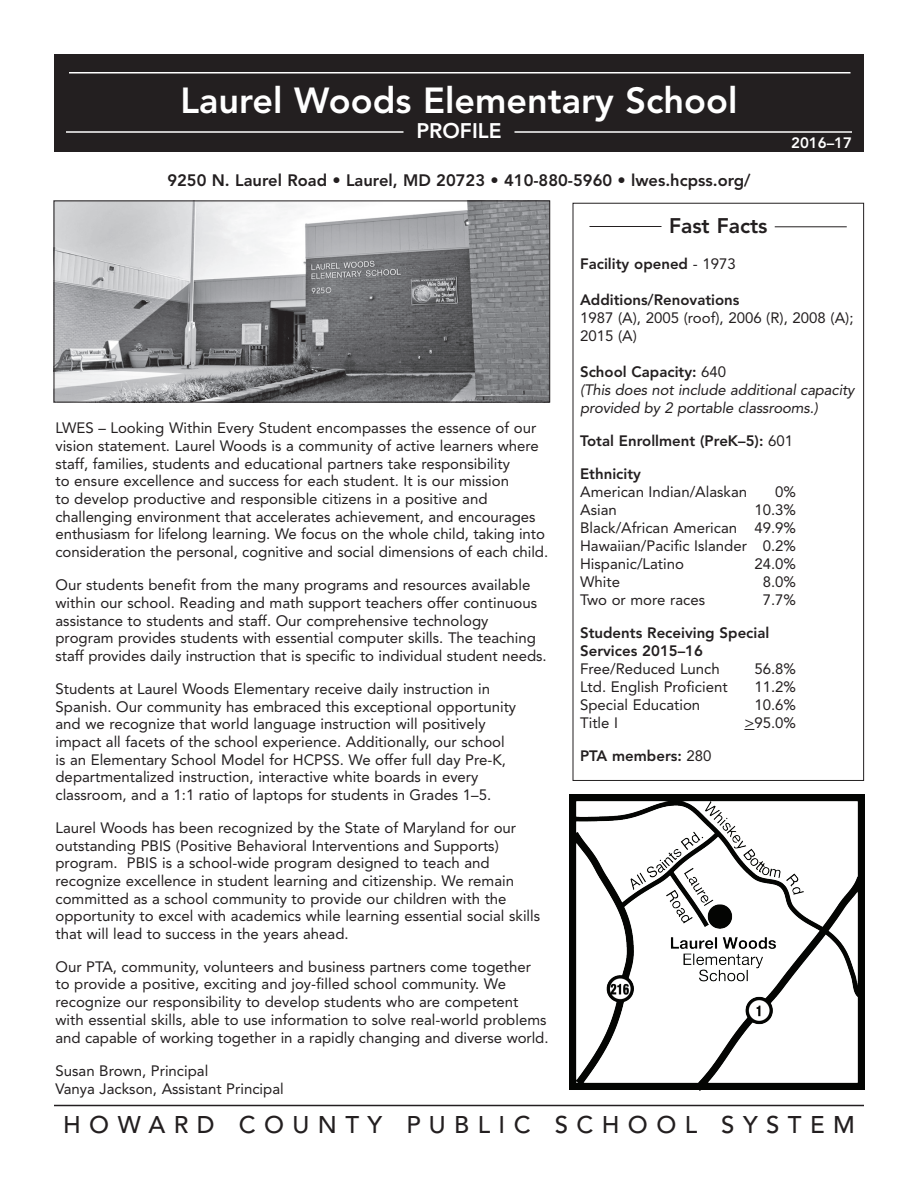
<style>
.page{position:relative;width:918px;height:1188px;background:#fff}
.page>*{position:absolute;margin:0;border:0;box-sizing:border-box;transform-origin:0 0}
.t1{font:800 36px "Avenir LT Std";color:#fff}
.t2{font:500 24px "Avenir LT Std";letter-spacing:.35em;color:#231f20}
.t3{font:800 21px "Avenir LT Std";color:#231f20}
.t4{font:800 21px "Avenir LT Std";color:#fff}
.t5{font:800 16.5px "Avenir LT Std";color:#231f20}
.t6{font:15px/17.7px "Avenir LT Std";color:#231f20}
.t7{font:800 15px/18px "Avenir LT Std";color:#231f20}
.t8{font:italic 15px/18px "Avenir LT Std";letter-spacing:-.01em;color:#231f20}
.t9{font:800 15px "Avenir LT Std";color:#fff}
.s1{font-weight:400}
.s2{font-weight:800;font-style:normal}
.s3{font-style:normal}
</style>
<div class="page">
<div style="left:54px;top:54px;width:810px;height:98px;background:#231f20"></div>
<hr style="left:66px;top:131px;width:338px;height:2px;background:#fff">
<hr style="left:514px;top:131px;width:338px;height:2px;background:#fff">
<hr style="left:69px;top:72px;width:781px;height:2px;background:#fff">
<div style="left:573px;top:203px;width:291px;height:578px;border:1px solid #231f20"></div>
<img style="left:56px;top:203px;width:492px;height:197px">
<div style="left:54px;top:201px;width:496px;height:201px;border:1px solid #231f20"></div>
<hr style="left:54px;top:1105px;width:810px;height:1px;background:#231f20">
<hr style="left:590px;top:226px;width:72px;height:1px;background:#231f20">
<hr style="left:775px;top:226px;width:72px;height:1px;background:#231f20">
<img style="left:569px;top:795px;width:295px;height:296px">
<h1 class="t1" style="left:180px;top:79px;width:559px">Laurel Woods Elementary School</h1>
<h3 class="t4" style="left:416px;top:119px;width:87px">PROFILE</h3>
<p class="t5" style="left:167px;top:171px;width:585px">9250 N. Laurel Road • Laurel, MD 20723 • 410-880-5960 • lwes.hcpss.org/</p>
<p class="t9" style="left:791px;top:134px;width:62px">2016–17</p>
<p class="t6" style="left:56px;top:419px;width:494px">LWES – Looking Within Every Student encompasses the essence of our vision statement. Laurel Woods is a community of active learners where staff, families, students and educational partners take responsibility<br>to ensure excellence and success for each student. It is our mission<br>to develop productive and responsible citizens in a positive and challenging environment that accelerates achievement, and encourages enthusiasm for lifelong learning. We focus on the whole child, taking into consideration the personal, cognitive and social dimensions of each child.</p>
<p class="t6" style="left:56px;top:576px;width:493px">Our students benefit from the many programs and resources available within our school. Reading and math support teachers offer continuous assistance to students and staff. Our comprehensive technology program provides students with essential computer skills. The teaching staff provides daily instruction that is specific to individual student needs.</p>
<p class="t6" style="left:56px;top:680px;width:462px">Students at Laurel Woods Elementary receive daily instruction in Spanish. Our community has embraced this exceptional opportunity and we recognize that world language instruction will positively impact all facets of the school experience. Additionally, our school is an Elementary School Model for HCPSS. We offer full day Pre‑K, departmentalized instruction, interactive white boards in every classroom, and a 1:1 ratio of laptops for students in Grades 1–5.</p>
<p class="t6" style="left:56px;top:819px;width:486px">Laurel Woods has been recognized by the State of Maryland for our outstanding PBIS (Positive Behavioral Interventions and Supports) program. PBIS is a school-wide program designed to teach and recognize excellence in student learning and citizenship. We remain committed as a school community to provide our children with the opportunity to excel with academics while learning essential social skills that will lead to success in the years ahead.</p>
<p class="t6" style="left:56px;top:958px;width:495px">Our PTA, community, volunteers and business partners come together to provide a positive, exciting and joy-filled school community. We recognize our responsibility to develop students who are competent with essential skills, able to use information to solve real-world problems and capable of working together in a rapidly changing and diverse world.</p>
<p class="t6" style="left:56px;top:1062px;width:230px">Susan Brown, Principal<br>Vanya Jackson, Assistant Principal</p>
<h3 class="t3" style="left:669px;top:213px;width:100px">Fast Facts</h3>
<p class="t7" style="left:580px;top:255px;width:157px">Facility opened <span class="s1">- 1973</span></p>
<p class="t7" style="left:580px;top:291px;width:161px">Additions/Renovations</p>
<p class="t6" style="left:580px;top:309px;width:275px">1987 (A), 2005 (roof), 2006 (R), 2008 (A);<br>2015 (A)</p>
<p class="t8" style="left:580px;top:363px;width:276px"><span class="s2">School Capacity:</span> <span class="s3">640<br></span>(This does not include additional capacity provided by 2 portable classrooms.)</p>
<p class="t7" style="left:580px;top:432px;width:214px">Total Enrollment (PreK–5): <span class="s1">601</span></p>
<p class="t7" style="left:580px;top:465px;width:62px">Ethnicity</p>
<p class="t6" style="left:580px;top:483px;width:169px">American Indian/Alaskan</p>
<p class="t6" style="left:775px;top:483px;width:22px">0%</p>
<p class="t6" style="left:580px;top:501px;width:38px">Asian</p>
<p class="t6" style="left:580px;top:501px;width:218px;text-align:justify;text-indent:174px">10.3% Black/African American 49.9% Hawaiian/Pacific Islander 0.2% Hispanic/Latino</p>
<p class="t6" style="left:754px;top:555px;width:43px">24.0%</p>
<p class="t6" style="left:580px;top:573px;width:42px">White</p>
<p class="t6" style="left:763px;top:573px;width:35px">8.0%</p>
<p class="t6" style="left:580px;top:591px;width:126px">Two or more races</p>
<p class="t6" style="left:763px;top:591px;width:35px">7.7%</p>
<p class="t7" style="left:580px;top:624px;width:191px">Students Receiving Special<br>Services 2015–16</p>
<p class="t6" style="left:580px;top:660px;width:141px">Free/Reduced Lunch</p>
<p class="t6" style="left:754px;top:660px;width:43px">56.8%</p>
<p class="t6" style="left:580px;top:678px;width:149px">Ltd. English Proficient</p>
<p class="t6" style="left:754px;top:678px;width:43px">11.2%</p>
<p class="t6" style="left:580px;top:696px;width:122px">Special Education</p>
<p class="t6" style="left:754px;top:696px;width:43px">10.6%</p>
<p class="t6" style="left:580px;top:714px;width:39px">Title I</p>
<p class="t6" style="left:744px;top:714px;width:53px">&gt;95.0%</p>
<p class="t7" style="left:580px;top:747px;width:133px">PTA members: <span class="s1">280</span></p>
<h2 class="t2" style="left:63px;top:1110px;width:793px">HOWARD COUNTY PUBLIC SCHOOL SYSTEM</h2>
</div>
